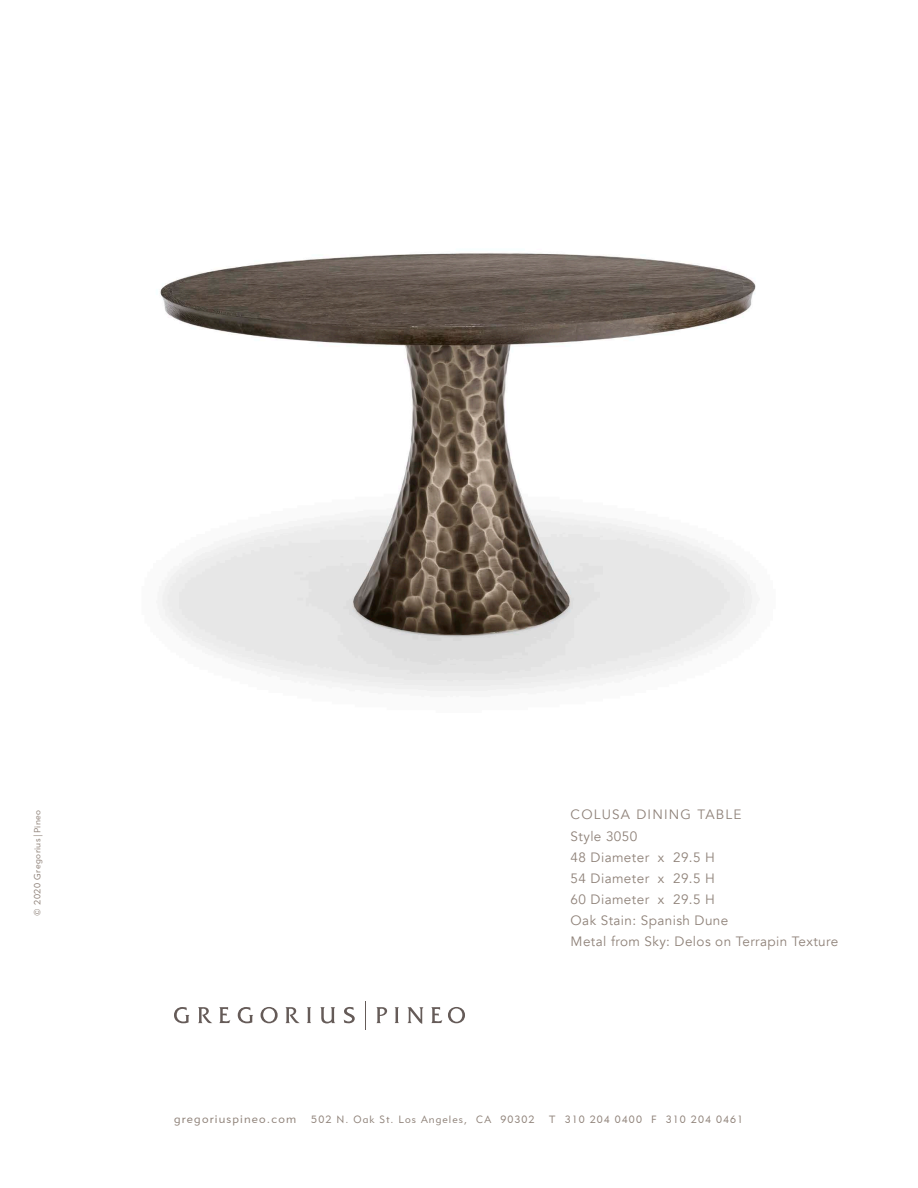
<style>
.page{position:relative;width:918px;height:1188px;background:#fff}
.page>*{position:absolute;margin:0;border:0;box-sizing:border-box;transform-origin:0 0}
.t1{font:13.5px "Avenir";letter-spacing:.03em;color:#8f8279}
.t2{font:13.5px "Avenir";letter-spacing:.09em;color:#8f8279}
.t3{font:12px "Geometric 415 BT Lite A";letter-spacing:.1em;color:#8f8279}
.t4{font:10.5px "Geometric 415 BT Lite A";letter-spacing:.1em;color:#8f8279}
.t5{font:9px "Geometric 415 BT Lite A";letter-spacing:.05em;color:#8f8279}
</style>
<div class="page">
<svg style="left:174px;top:1007px;width:15px;height:16px"></svg>
<svg style="left:238px;top:1007px;width:15px;height:16px"></svg>
<svg style="left:261px;top:1007px;width:17px;height:16px"></svg>
<svg style="left:448px;top:1007px;width:17px;height:16px"></svg>
<svg style="left:307px;top:1007px;width:4px;height:16px"></svg>
<svg style="left:395px;top:1007px;width:4px;height:16px"></svg>
<svg style="left:344px;top:1007px;width:11px;height:16px"></svg>
<svg style="left:198px;top:1007px;width:14px;height:16px"></svg>
<svg style="left:285px;top:1007px;width:15px;height:16px"></svg>
<svg style="left:376px;top:1007px;width:11px;height:16px"></svg>
<svg style="left:219px;top:1007px;width:11px;height:16px"></svg>
<svg style="left:431px;top:1007px;width:11px;height:16px"></svg>
<svg style="left:320px;top:1007px;width:15px;height:16px"></svg>
<svg style="left:407px;top:1007px;width:16px;height:17px"></svg>
<svg style="left:365px;top:1001px;width:1px;height:28px"></svg>
<img style="left:160px;top:253px;width:596px;height:438px">
<p class="t5" style="left:32px;top:916px;width:107px;rotate:-90deg">© 2020 Gregorius|Pineo</p>
<p class="t2" style="left:571px;top:806px;width:172px">COLUSA DINING TABLE</p>
<p class="t1" style="left:571px;top:828px;width:68px">Style 3050</p>
<p class="t1" style="left:571px;top:849px;width:146px">48 Diameter x 29.5 H</p>
<p class="t1" style="left:571px;top:870px;width:146px">54 Diameter x 29.5 H</p>
<p class="t1" style="left:571px;top:891px;width:146px">60 Diameter x 29.5 H</p>
<p class="t1" style="left:571px;top:912px;width:159px">Oak Stain: Spanish Dune</p>
<p class="t1" style="left:571px;top:933px;width:269px">Metal from Sky: Delos on Terrapin Texture</p>
<p class="t3" style="left:174px;top:1112px;width:124px">gregoriuspineo.com</p>
<p class="t4" style="left:311px;top:1113px;width:433px">502 N. Oak St. Los Angeles, CA 90302 T 310 204 0400 F 310 204 0461</p>
</div>
